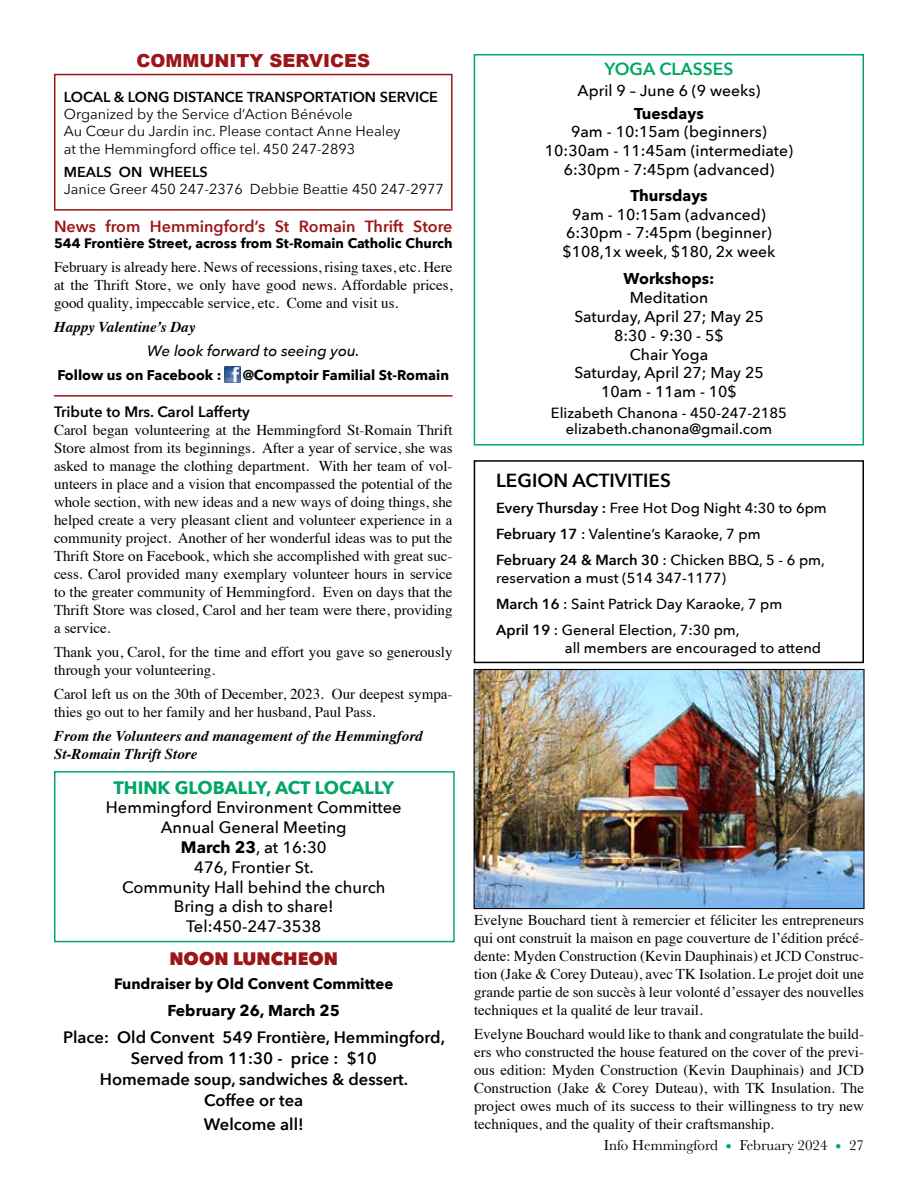
<style>
.page{position:relative;width:918px;height:1188px;background:#fff}
.page>*{position:absolute;margin:0;border:0;box-sizing:border-box;transform-origin:0 0}
.t1{font:600 18.9px "Avenir Next";color:#000}
.t2{font:700 18px "Avenir Next";color:#00a664}
.t3{font:900 18px "Arial";color:#9c1519}
.t4{font:800 18px "Avenir Next";color:#9c1519}
.t5{font:600 17.4px "Avenir Next";color:#00a664}
.t6{font:500 16.5px/19.8px "Avenir Next";color:#000;text-align:center}
.t7{font:600 16.5px/21px "Avenir Next";color:#000;text-align:center}
.t8{font:600 16.2px "Avenir Next";color:#9c1519}
.t9{font:500 15.75px/18.9px "Avenir Next";color:#000;text-align:center}
.t10{font:700 15.75px "Avenir Next";color:#000}
.t11{font:15px/18px "Times";color:#000;text-align:justify}
.t12{font:italic 700 15px/18px "Times";color:#000}
.t13{font:15px "Baskerville";color:#000}
.t14{font:700 15px "Avenir Next";color:#000}
.t15{font:600 15px "Avenir Next";color:#000}
.t16{font:italic 500 15px "Avenir Next";color:#000}
.t17{font:500 14.7px/15.8px "Avenir Next";color:#000;text-align:center}
.t18{font:500 14.55px/26.2px "Avenir Next";color:#000}
.t19{font:14.4px/17.2px "Avenir Next";color:#000}
.t20{font:600 14.4px "Avenir Next";color:#000}
.t21{font:700 14.1px "Avenir Next";color:#000}
.t22{font:700 13.65px "Avenir Next";color:#000}
.s1{font-weight:700}
.s2{font-weight:600}
.s3{font-size:18px;color:#00a664}
</style>
<div class="page">
<div style="left:474px;top:54px;width:390px;height:392px;border:1px solid #00a664"></div>
<div style="left:474px;top:460px;width:390px;height:203px;border:2px solid #000"></div>
<div style="left:54px;top:74px;width:399px;height:137px;border:2px solid #9c1519"></div>
<hr style="left:54px;top:395px;width:399px;height:2px;background:#9c1519">
<img style="left:224px;top:366px;width:16px;height:17px">
<img style="left:476px;top:671px;width:387px;height:236px">
<div style="left:474px;top:669px;width:391px;height:240px;border:1px solid #000"></div>
<div style="left:54px;top:771px;width:401px;height:171px;border:1px solid #00a664"></div>
<p class="t3" style="left:137px;top:47px;width:235px">COMMUNITY SERVICES</p>
<p class="t20" style="left:64px;top:84px;width:376px">LOCAL &amp; LONG DISTANCE TRANSPORTATION SERVICE</p>
<p class="t19" style="left:64px;top:105px;width:338px">Organized by the Service d’Action Bénévole<br>Au Cœur du Jardin inc. Please contact Anne Healey at the Hemmingford office tel. 450 247-2893</p>
<p class="t20" style="left:64px;top:159px;width:145px">MEALS ON WHEELS</p>
<p class="t19" style="left:64px;top:180px;width:381px">Janice Greer 450 247-2376 Debbie Beattie 450 247-2977</p>
<p class="t8" style="left:54px;top:212px;width:400px">News from Hemmingford’s St Romain Thrift Store</p>
<p class="t22" style="left:54px;top:232px;width:400px">544 Frontière Street, across from St-Romain Catholic Church</p>
<p class="t11" style="left:54px;top:257px;width:400px">February is already here. News of recessions, rising taxes, etc. Here at the Thrift Store, we only have good news. Affordable prices, good quality, impeccable service, etc. Come and visit us.</p>
<p class="t12" style="left:54px;top:317px;width:143px">Happy Valentine’s Day</p>
<p class="t16" style="left:147px;top:338px;width:214px">We look forward to seeing you.</p>
<p class="t21" style="left:57px;top:363px;width:166px">Follow us on Facebook :</p>
<p class="t21" style="left:243px;top:363px;width:208px">@Comptoir Familial St-Romain</p>
<p class="t15" style="left:54px;top:399px;width:198px">Tribute to Mrs. Carol Lafferty</p>
<p class="t11" style="left:54px;top:419px;width:400px">Carol began volunteering at the Hemmingford St-Romain Thrift Store almost from its beginnings. After a year of service, she was asked to manage the clothing department. With her team of vol&shy;unteers in place and a vision that encompassed the potential of the whole section, with new ideas and a new ways of doing things, she helped create a very pleasant client and volunteer experience in a community project. Another of her wonderful ideas was to put the Thrift Store on Facebook, which she accomplished with great suc&shy;cess. Carol provided many exemplary volunteer hours in service to the greater community of Hemmingford. Even on days that the Thrift Store was closed, Carol and her team were there, providing a service.</p>
<p class="t11" style="left:54px;top:641px;width:400px">Thank you, Carol, for the time and effort you gave so generously through your volunteering.</p>
<p class="t11" style="left:54px;top:683px;width:400px">Carol left us on the 30th of December, 2023. Our deepest sympa&shy;thies go out to her family and her husband, Paul Pass.</p>
<p class="t12" style="left:54px;top:725px;width:370px">From the Volunteers and management of the Hemmingford<br>St-Romain Thrift Store</p>
<p class="t2" style="left:113px;top:772px;width:282px">THINK GLOBALLY, ACT LOCALLY</p>
<p class="t6" style="left:106px;top:797px;width:297px">Hemmingford Environment Committee<br>Annual General Meeting<br><span class="s1">March 23</span>, at 16:30<br>476, Frontier St.<br>Community Hall behind the church<br>Bring a dish to share!<br>Tel:450-247-3538</p>
<p class="t4" style="left:169px;top:948px;width:170px">NOON LUNCHEON</p>
<p class="t14" style="left:114px;top:971px;width:281px">Fundraiser by Old Convent Committee</p>
<p class="t10" style="left:168px;top:997px;width:174px">February 26, March 25</p>
<p class="t7" style="left:63px;top:1026px;width:384px">Place: Old Convent 549 Frontière, Hemmingford,<br>Served from 11:30 - price : $10<br>Homemade soup, sandwiches &amp; dessert.<br>Coffee or tea</p>
<p class="t7" style="left:204px;top:1113px;width:101px">Welcome all!</p>
<p class="t5" style="left:604px;top:54px;width:131px">YOGA CLASSES</p>
<p class="t9" style="left:578px;top:80px;width:184px">April 9 – June 6 (9 weeks)</p>
<p class="t10" style="left:634px;top:99px;width:71px">Tuesdays</p>
<p class="t9" style="left:545px;top:122px;width:250px">9am - 10:15am (beginners)<br>10:30am - 11:45am (intermediate)<br>6:30pm - 7:45pm (advanced)</p>
<p class="t10" style="left:630px;top:182px;width:79px">Thursdays</p>
<p class="t9" style="left:562px;top:204px;width:215px">9am - 10:15am (advanced)<br>6:30pm - 7:45pm (beginner) $108,1x week, $180, 2x week</p>
<p class="t10" style="left:624px;top:265px;width:92px">Workshops:</p>
<p class="t9" style="left:574px;top:288px;width:191px">Meditation<br>Saturday, April 27; May 25<br>8:30 - 9:30 - 5$<br>Chair Yoga<br>Saturday, April 27; May 25<br>10am - 11am - 10$</p>
<p class="t17" style="left:551px;top:405px;width:238px">Elizabeth Chanona - 450-247-2185 elizabeth.chanona@gmail.com</p>
<p class="t1" style="left:496px;top:464px;width:176px">LEGION ACTIVITIES</p>
<p class="t18" style="left:496px;top:494px;width:332px"><span class="s2">Every Thursday :</span> Free Hot Dog Night 4:30 to 6pm<br><span class="s2">February 17</span> : Valentine’s Karaoke, 7 pm<br><span class="s2">February 24 &amp; March 30</span> : Chicken BBQ, 5 - 6 pm,</p>
<p class="t18" style="left:496px;top:564px;width:288px">reservation a must (514 347-1177)<br><span class="s2">March 16</span> : Saint Patrick Day Karaoke, 7 pm<br><span class="s2">April 19</span> : General Election, 7:30 pm,</p>
<p class="t18" style="left:565px;top:634px;width:258px">all members are encouraged to attend</p>
<p class="t11" style="left:474px;top:910px;width:391px">Evelyne Bouchard tient à remercier et féliciter les entrepreneurs qui ont construit la maison en page couverture de l’édition précé&shy;dente: Myden Construction (Kevin Dauphinais) et JCD Construc&shy;tion (Jake &amp; Corey Duteau), avec TK Isolation. Le projet doit une grande partie de son succès à leur volonté d’essayer des nouvelles techniques et la qualité de leur travail.</p>
<p class="t11" style="left:474px;top:1024px;width:391px">Evelyne Bouchard would like to thank and congratulate the build&shy;ers who constructed the house featured on the cover of the previ&shy;ous edition: Myden Construction (Kevin Dauphinais) and JCD Construction (Jake &amp; Corey Duteau), with TK Insulation. The project owes much of its success to their willingness to try new techniques, and the quality of their craftsmanship.</p>
<p class="t13" style="left:604px;top:1136px;width:262px">Info Hemmingford <span class="s3">•</span> February 2024 <span class="s3">•</span> 27</p>
</div>
